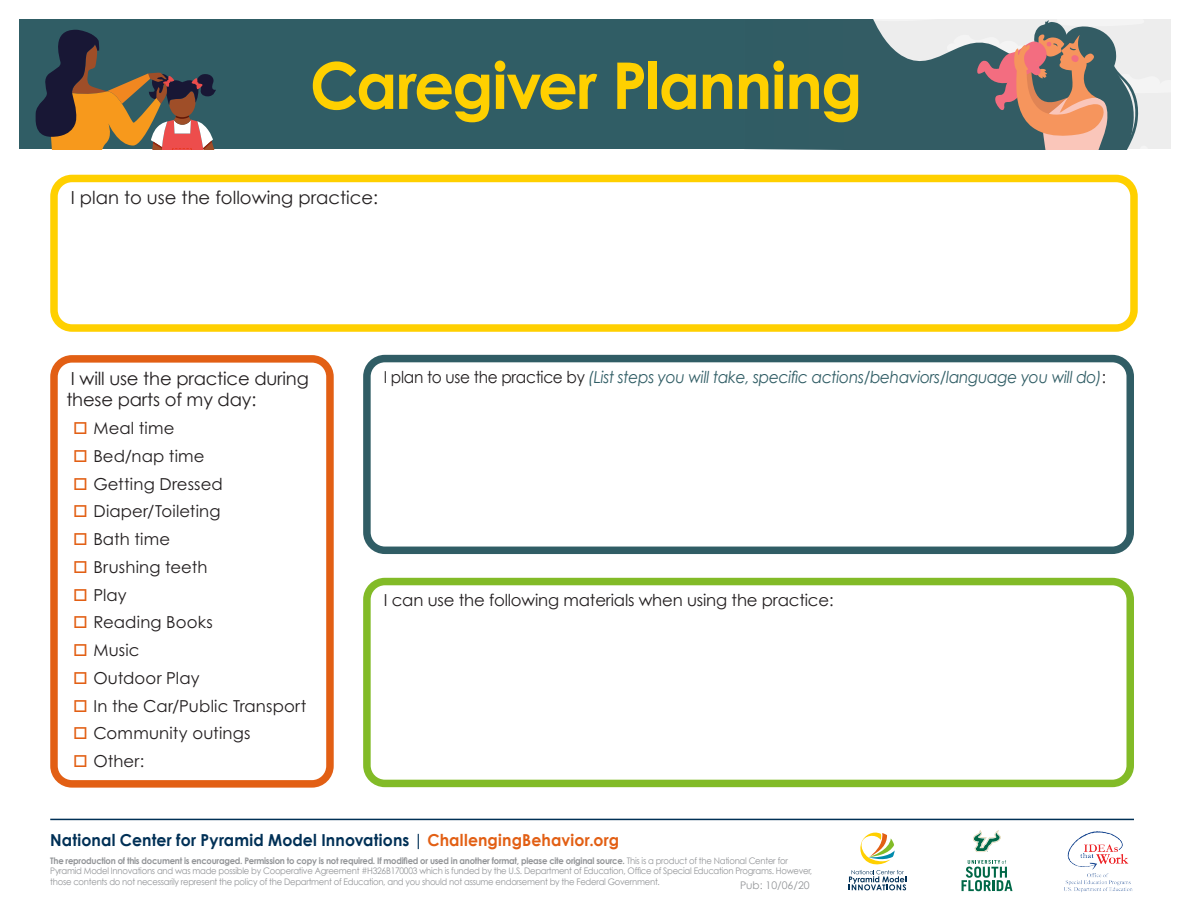
<style>
.page{position:relative;width:1188px;height:918px;background:#fff}
.page>*{position:absolute;margin:0;border:0;box-sizing:border-box;transform-origin:0 0}
.t1{font:700 64.5px "Century Gothic";letter-spacing:-.02em;color:#ffd000}
.t2{font:18px/21.6px "Century Gothic";letter-spacing:-.01em;color:#231f20}
.Bullet_list_1_in_tab{font:16.5px "Century Gothic Pro";letter-spacing:.01em;color:#231f20}
.t3{font:italic 16.5px "Century Gothic";letter-spacing:-.02em;color:#305d65;scale:.93 1}
.t4{font:700 16.5px "Century Gothic";letter-spacing:.01em;color:#003056;scale:.95 1}
.t5{font:16.5px "Century Gothic";letter-spacing:-.01em;color:#231f20}
.t6{font:10.5px "Century Gothic";color:#939598}
.t7{font:9px/10.8px "Century Gothic";letter-spacing:-.03em;color:#939598;scale:.94 1}
.s1{font-style:normal;color:#231f20}
.s2{color:#e25f14}
.s3{font-weight:700}
</style>
<div class="page">
<div style="left:19px;top:19px;width:1152px;height:130px;background:#305d65"></div>
<svg style="left:873px;top:19px;width:298px;height:130px"></svg>
<svg style="left:35px;top:29px;width:181px;height:120px"></svg>
<div style="left:50px;top:175px;width:1088px;height:157px;border:8px solid #ffd000;border-radius:18px"></div>
<div style="left:50px;top:355px;width:284px;height:433px;border:8px solid #e25f14;border-radius:18px"></div>
<div style="left:363px;top:355px;width:771px;height:199px;border:8px solid #305d65;border-radius:18px"></div>
<div style="left:363px;top:578px;width:771px;height:209px;border:8px solid #82bb27;border-radius:18px"></div>
<img style="left:1064px;top:831px;width:69px;height:61px">
<svg style="left:973px;top:830px;width:28px;height:22px"></svg>
<svg style="left:962px;top:860px;width:50px;height:31px"></svg>
<hr style="left:50px;top:819px;width:1084px;height:1px;background:#003056">
<svg style="left:849px;top:832px;width:57px;height:58px"></svg>
<h1 class="t1" style="left:310px;top:45px;width:554px">Caregiver Planning</h1>
<p class="t2" style="left:71px;top:187px;width:309px">I plan to use the following practice:</p>
<p class="t2" style="left:66px;top:367px;width:244px">I will use the practice during these parts of my day:</p>
<p class="Bullet_list_1_in_tab" style="left:93px;top:418px;width:83px">Meal time</p>
<p class="Bullet_list_1_in_tab" style="left:93px;top:446px;width:113px">Bed/nap time</p>
<p class="Bullet_list_1_in_tab" style="left:93px;top:474px;width:131px">Getting Dressed</p>
<p class="Bullet_list_1_in_tab" style="left:93px;top:501px;width:129px">Diaper/Toileting</p>
<p class="Bullet_list_1_in_tab" style="left:93px;top:529px;width:78px">Bath time</p>
<p class="Bullet_list_1_in_tab" style="left:93px;top:557px;width:116px">Brushing teeth</p>
<p class="Bullet_list_1_in_tab" style="left:93px;top:585px;width:35px">Play</p>
<p class="Bullet_list_1_in_tab" style="left:93px;top:612px;width:121px">Reading Books</p>
<p class="Bullet_list_1_in_tab" style="left:93px;top:640px;width:48px">Music</p>
<p class="Bullet_list_1_in_tab" style="left:93px;top:668px;width:108px">Outdoor Play</p>
<p class="Bullet_list_1_in_tab" style="left:93px;top:696px;width:215px">In the Car/Public Transport</p>
<p class="Bullet_list_1_in_tab" style="left:93px;top:723px;width:159px">Community outings</p>
<p class="Bullet_list_1_in_tab" style="left:93px;top:751px;width:53px">Other:</p>
<p class="t3" style="left:384px;top:367px;width:778px"><span class="s1">I plan to use the practice by</span> (List steps you will take, specific actions/behaviors/language you will do)<span class="s1">:</span></p>
<p class="t5" style="left:384px;top:590px;width:451px">I can use the following materials when using the practice:</p>
<p class="t4" style="left:50px;top:830px;width:600px">National Center for Pyramid Model Innovations | <span class="s2">ChallengingBehavior.org</span></p>
<p class="t7" style="left:50px;top:855px;width:812px"><span class="s3">The reproduction of this document is encouraged. Permission to copy is not required. If modified or used in another format, please cite original source.</span> This is a product of the National Center for<br>Pyramid Model Innovations and was made possible by Cooperative Agreement #H326B170003 which is funded by the U.S. Department of Education, Office of Special Education Programs. However, those contents do not necessarily represent the policy of the Department of Education, and you should not assume endorsement by the Federal Government.</p>
<p class="t6" style="left:740px;top:879px;width:71px">Pub: 10/06/20</p>
</div>
